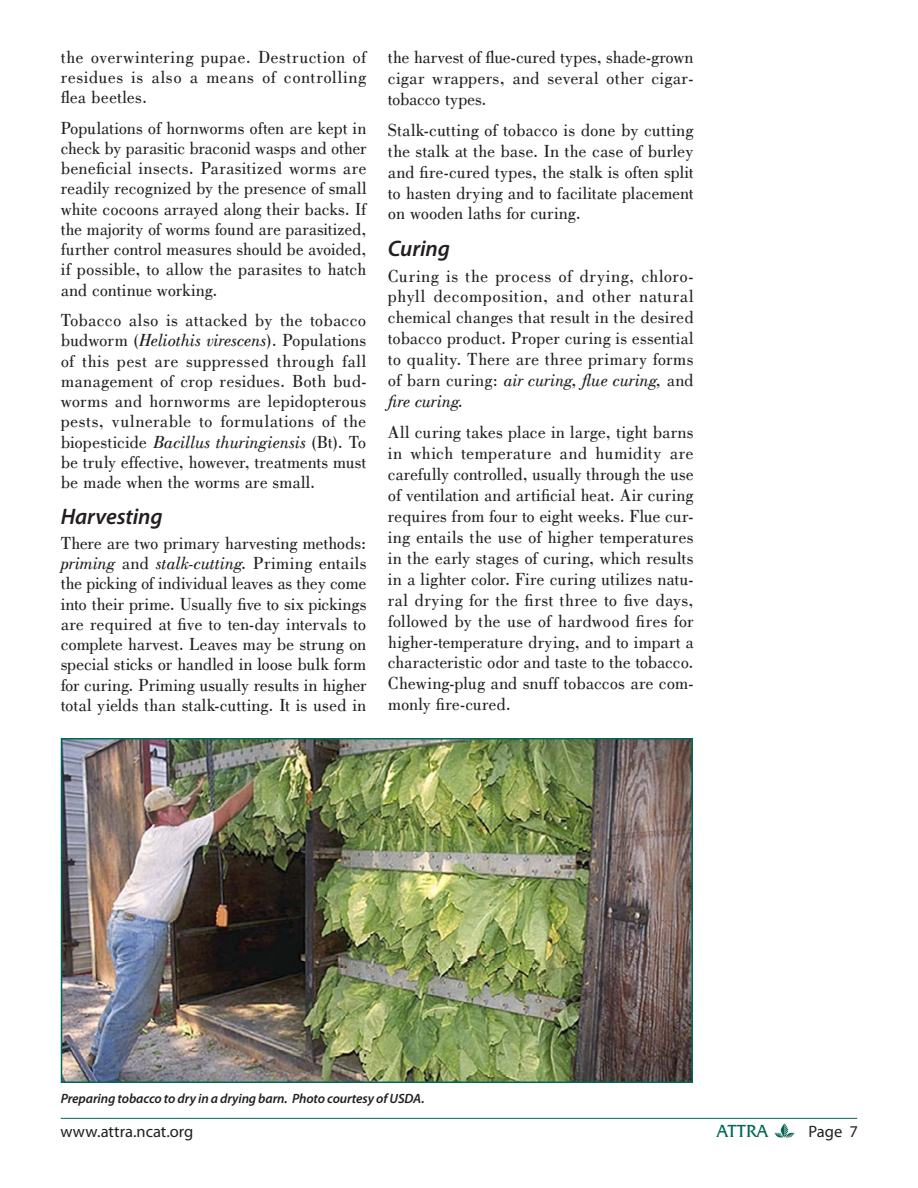
<style>
.page{position:relative;width:918px;height:1188px;background:#fff}
.page>*{position:absolute;margin:0;border:0;box-sizing:border-box;transform-origin:0 0}
.t1{font:italic 600 22.5px "Myriad Pro";letter-spacing:-.005em;color:#231f20}
.t2{font:18px/20.2px "Bodoni";letter-spacing:.01em;color:#231f20;text-align:justify}
.t3{font:18px "Friz Quadrata IT Cby BT";letter-spacing:-.01em;color:#006857}
.t4{font:16.5px "Myriad Pro";color:#231f20}
.t5{font:italic 600 13.5px "Myriad Pro";letter-spacing:-.01em;color:#231f20}
.s1{font-style:italic}
</style>
<div class="page">
<hr style="left:61px;top:1118px;width:796px;height:1px;background:#006857">
<svg style="left:775px;top:1124px;width:20px;height:14px"></svg>
<img style="left:64px;top:741px;width:626px;height:339px">
<div style="left:61px;top:738px;width:632px;height:345px;border:2px solid #006857"></div>
<p class="t2" style="left:61px;top:47px;width:307px">the overwintering pupae. Destruction of residues is also a means of controlling flea beetles.</p>
<p class="t2" style="left:61px;top:118px;width:307px">Populations of hornworms often are kept in check by parasitic braconid wasps and other beneficial insects. Parasitized worms are readily recognized by the presence of small white cocoons arrayed along their backs. If the majority of worms found are parasitized, further control measures should be avoided, if possible, to allow the parasites to hatch and continue working.</p>
<p class="t2" style="left:61px;top:310px;width:307px">Tobacco also is attacked by the tobacco budworm (<span class="s1">Heliothis virescens</span>). Populations of this pest are suppressed through fall management of crop residues. Both bud&shy;worms and hornworms are lepidopterous pests, vulnerable to formulations of the biopesticide <span class="s1">Bacillus thuringiensis</span> (Bt). To be truly effective, however, treatments must be made when the worms are small.</p>
<p class="t1" style="left:61px;top:508px;width:104px">Harvesting</p>
<p class="t2" style="left:61px;top:533px;width:307px">There are two primary harvesting methods: <span class="s1">priming</span> and <span class="s1">stalk-cutting.</span> Priming entails the picking of individual leaves as they come into their prime. Usually five to six pickings are required at five to ten-day intervals to complete harvest. Leaves may be strung on special sticks or handled in loose bulk form for curing. Priming usually results in higher total yields than stalk-cutting. It is used in</p>
<p class="t2" style="left:388px;top:47px;width:307px;line-height:21px">the harvest of flue-cured types, shade-grown cigar wrappers, and several other cigar&shy;tobacco types.</p>
<p class="t2" style="left:388px;top:120px;width:307px;line-height:21px">Stalk-cutting of tobacco is done by cutting the stalk at the base. In the case of burley and fire-cured types, the stalk is often split to hasten drying and to facilitate placement on wooden laths for curing.</p>
<p class="t1" style="left:388px;top:240px;width:64px">Curing</p>
<p class="t2" style="left:388px;top:265px;width:307px;line-height:21px">Curing is the process of drying, chloro&shy;phyll decomposition, and other natural chemical changes that result in the desired tobacco product. Proper curing is essential to quality. There are three primary forms of barn curing: <span class="s1">air curing, flue curing,</span> and <span class="s1">fire curing.</span></p>
<p class="t2" style="left:388px;top:422px;width:307px;line-height:21px">All curing takes place in large, tight barns in which temperature and humidity are carefully controlled, usually through the use of ventilation and artificial heat. Air curing requires from four to eight weeks. Flue cur&shy;ing entails the use of higher temperatures in the early stages of curing, which results in a lighter color. Fire curing utilizes natu&shy;ral drying for the first three to five days, followed by the use of hardwood fires for higher-temperature drying, and to impart a characteristic odor and taste to the tobacco.<br>Chewing-plug and snuff tobaccos are com&shy;monly fire-cured.</p>
<p class="t5" style="left:61px;top:1094px;width:365px">Preparing tobacco to dry in a drying barn. Photo courtesy of USDA.</p>
<p class="t4" style="left:60px;top:1126px;width:135px">www.attra.ncat.org</p>
<p class="t3" style="left:717px;top:1120px;width:53px">ATTRA</p>
<p class="t4" style="left:808px;top:1126px;width:51px">Page 7</p>
</div>
